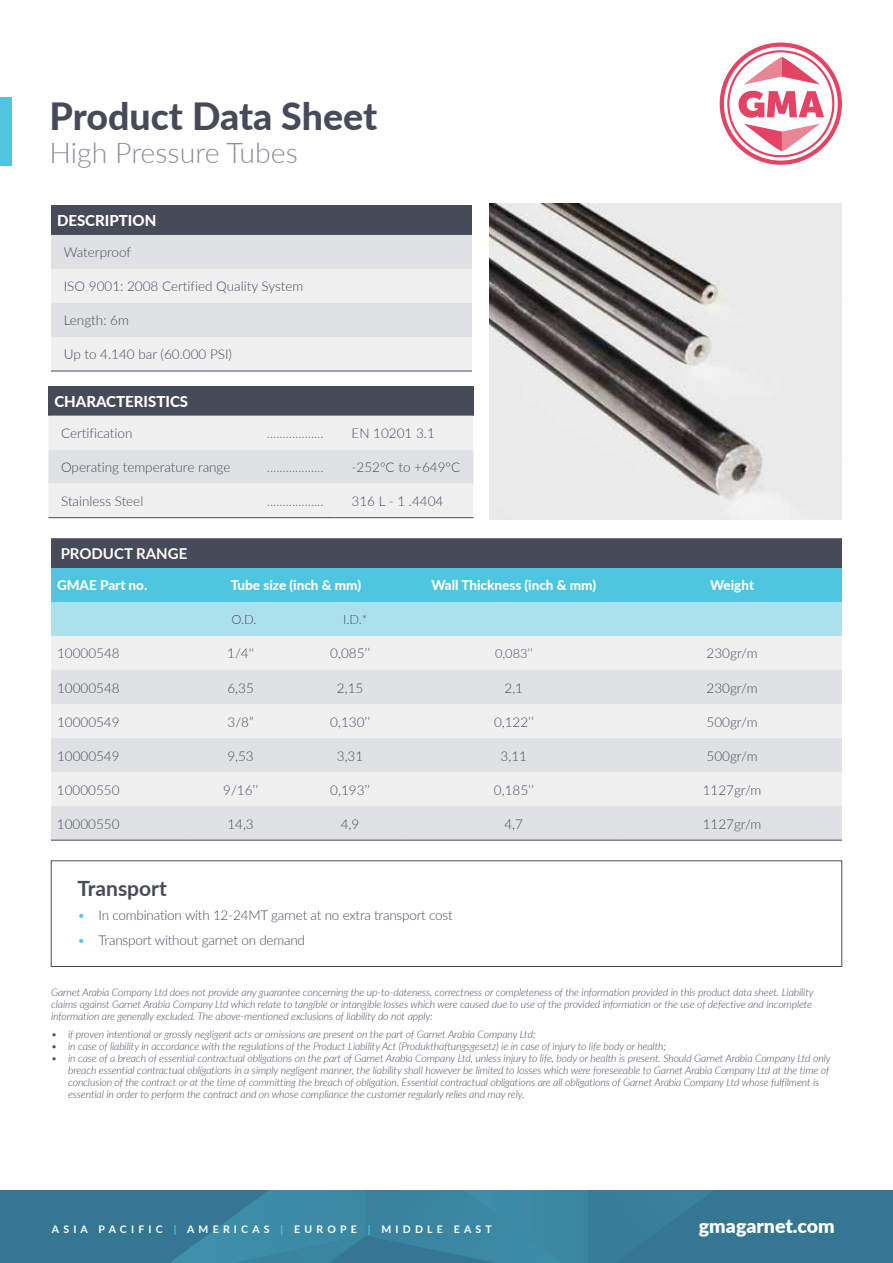
<style>
.page{position:relative;width:893px;height:1263px;background:#fff}
.page>*{position:absolute;margin:0;border:0;box-sizing:border-box;transform-origin:0 0}
.t1{font:800 37.5px "Lato";color:#474b59}
.t2{font:300 28.5px "Lato";color:#8b8e97}
.t3{font:700 21px "Lato";color:#474b59}
.t4{font:900 19.5px "Lato";color:#fff}
.t5{font:800 15px "Lato";color:#fff}
.t6{font:700 15px "Lato";color:#fff}
.t7{font:300 13.5px "Lato";color:#474b59}
.t8{font:800 13.5px "Lato";color:#fff}
.t9{font:300 13.5px "Lato";color:#686b78}
.t10{font:300 12.75px "Lato";color:#474b59}
.t11{font:italic 300 10.5px/12px "Lato";letter-spacing:-.01em;color:#474b59}
.t12{font:700 10.5px "Lato";letter-spacing:.4em;color:#fff}
.s1{color:#4fc6df}
</style>
<div class="page">
<div style="left:0;top:1191px;width:893px;height:72px;background:#357692"></div>
<svg style="left:170px;top:1191px;width:542px;height:72px"></svg>
<div style="left:0;top:98px;width:11px;height:68px;background:#4fc6df"></div>
<svg style="left:720px;top:43px;width:122px;height:122px"></svg>
<svg style="left:51px;top:538px;width:791px;height:98px;background:#6da9bb"></svg>
<div style="left:51px;top:636px;width:791px;height:34px;background:#f0f0f1"></div>
<svg style="left:51px;top:670px;width:791px;height:170px;fill:#e0e1e3"></svg>
<hr style="left:51px;top:840px;width:135px;height:1px;background:#474b59">
<hr style="left:186px;top:840px;width:109px;height:1px;background:#474b59">
<hr style="left:295px;top:840px;width:110px;height:1px;background:#474b59">
<hr style="left:405px;top:840px;width:217px;height:1px;background:#474b59">
<hr style="left:622px;top:840px;width:220px;height:1px;background:#474b59">
<div style="left:48px;top:386px;width:425px;height:30px;background:#474b59"></div>
<svg style="left:48px;top:416px;width:425px;height:101px"></svg>
<hr style="left:48px;top:517px;width:213px;height:1px;background:#474b59">
<hr style="left:334px;top:517px;width:139px;height:1px;background:#474b59">
<hr style="left:261px;top:517px;width:73px;height:1px;background:#474b59">
<div style="left:51px;top:205px;width:421px;height:30px;background:#474b59"></div>
<svg style="left:51px;top:235px;width:421px;height:136px"></svg>
<hr style="left:51px;top:371px;width:421px;height:1px;background:#474b59">
<div style="left:51px;top:861px;width:791px;height:106px;border:1px solid #474b59"></div>
<img style="left:489px;top:203px;width:353px;height:316px">
<h1 class="t1" style="left:50px;top:89px;width:329px">Product Data Sheet</h1>
<h2 class="t2" style="left:50px;top:133px;width:250px">High Pressure Tubes</h2>
<h3 class="t5" style="left:57px;top:209px;width:101px">DESCRIPTION</h3>
<p class="t7" style="left:64px;top:243px;width:69px">Waterproof</p>
<p class="t7" style="left:64px;top:277px;width:241px">ISO 9001: 2008 Certified Quality System</p>
<p class="t7" style="left:64px;top:311px;width:67px">Length: 6m</p>
<p class="t7" style="left:64px;top:345px;width:170px">Up to 4.140 bar (60.000 PSI)</p>
<h3 class="t5" style="left:54px;top:390px;width:135px">CHARACTERISTICS</h3>
<p class="t7" style="left:61px;top:424px;width:73px">Certification</p>
<p class="t9" style="left:267px;top:424px;width:58px">..................</p>
<p class="t7" style="left:352px;top:424px;width:85px">EN 10201 3.1</p>
<p class="t7" style="left:61px;top:458px;width:171px">Operating temperature range</p>
<p class="t9" style="left:267px;top:458px;width:58px">..................</p>
<p class="t7" style="left:352px;top:458px;width:110px">-252°C to +649°C</p>
<p class="t7" style="left:61px;top:492px;width:84px">Stainless Steel</p>
<p class="t9" style="left:267px;top:492px;width:58px">..................</p>
<p class="t7" style="left:352px;top:492px;width:93px">316 L - 1 .4404</p>
<h3 class="t6" style="left:61px;top:543px;width:128px">PRODUCT RANGE</h3>
<p class="t8" style="left:57px;top:575px;width:92px">GMAE Part no.</p>
<p class="t8" style="left:231px;top:575px;width:132px">Tube size (inch &amp; mm)</p>
<p class="t8" style="left:431px;top:575px;width:166px">Wall Thickness (inch &amp; mm)</p>
<p class="t8" style="left:710px;top:575px;width:45px">Weight</p>
<p class="t10" style="left:232px;top:611px;width:27px">O.D.</p>
<p class="t10" style="left:343px;top:611px;width:26px">I.D.*</p>
<p class="t7" style="left:57px;top:644px;width:64px">10000548</p>
<p class="t7" style="left:227px;top:644px;width:28px">1/4''</p>
<p class="t7" style="left:330px;top:644px;width:41px">0,085’’</p>
<p class="t10" style="left:495px;top:645px;width:39px">0,083’’</p>
<p class="t7" style="left:707px;top:644px;width:52px">230gr/m</p>
<p class="t7" style="left:57px;top:678px;width:64px">10000548</p>
<p class="t7" style="left:227px;top:678px;width:28px">6,35</p>
<p class="t7" style="left:337px;top:678px;width:28px">2,15</p>
<p class="t7" style="left:504px;top:678px;width:20px">2,1</p>
<p class="t7" style="left:707px;top:678px;width:52px">230gr/m</p>
<p class="t7" style="left:57px;top:712px;width:64px">10000549</p>
<p class="t7" style="left:228px;top:712px;width:28px">3/8”</p>
<p class="t7" style="left:330px;top:712px;width:41px">0,130’’</p>
<p class="t7" style="left:494px;top:712px;width:41px">0,122’’</p>
<p class="t7" style="left:707px;top:712px;width:52px">500gr/m</p>
<p class="t7" style="left:57px;top:746px;width:64px">10000549</p>
<p class="t7" style="left:227px;top:746px;width:28px">9,53</p>
<p class="t7" style="left:337px;top:746px;width:28px">3,31</p>
<p class="t7" style="left:501px;top:746px;width:28px">3,11</p>
<p class="t7" style="left:707px;top:746px;width:52px">500gr/m</p>
<p class="t7" style="left:57px;top:780px;width:64px">10000550</p>
<p class="t7" style="left:223px;top:780px;width:36px">9/16’’</p>
<p class="t7" style="left:330px;top:780px;width:41px">0,193’’</p>
<p class="t7" style="left:494px;top:780px;width:41px">0,185’’</p>
<p class="t7" style="left:703px;top:780px;width:60px">1127gr/m</p>
<p class="t7" style="left:57px;top:814px;width:64px">10000550</p>
<p class="t7" style="left:227px;top:814px;width:28px">14,3</p>
<p class="t7" style="left:341px;top:814px;width:20px">4,9</p>
<p class="t7" style="left:504px;top:814px;width:20px">4,7</p>
<p class="t7" style="left:703px;top:814px;width:60px">1127gr/m</p>
<h3 class="t3" style="left:77px;top:873px;width:91px">Transport</h3>
<p class="t7" style="left:77px;top:906px;width:377px"><span class="s1">•</span> In combination with 12-24MT garnet at no extra transport cost</p>
<p class="t7" style="left:77px;top:931px;width:229px"><span class="s1">•</span> Transport without garnet on demand</p>
<p class="t11" style="left:51px;top:986px;width:764px">Garnet Arabia Company Ltd does not provide any guarantee concerning the up-to-dateness, correctness or completeness of the information provided in this product data sheet. Liability claims against Garnet Arabia Company Ltd which relate to tangible or intangible losses which were caused due to use of the provided information or the use of defective and incomplete information are generally excluded. The above-mentioned exclusions of liability do not apply:</p>
<p class="t11" style="left:51px;top:1028px;width:486px">• if proven intentional or grossly negligent acts or omissions are present on the part of Garnet Arabia Company Ltd;</p>
<p class="t11" style="left:51px;top:1040px;width:616px">• in case of liability in accordance with the regulations of the Product Liability Act (Produkthaftungsgesetz) ie in case of injury to life body or health;</p>
<p class="t11" style="left:68px;top:1052px;width:764px;text-indent:-17px">• in case of a breach of essential contractual obligations on the part of Garnet Arabia Company Ltd, unless injury to life, body or health is present. Should Garnet Arabia Company Ltd only breach essential contractual obligations in a simply negligent manner, the liability shall however be limited to losses which were foreseeable to Garnet Arabia Company Ltd at the time of conclusion of the contract or at the time of committing the breach of obligation. Essential contractual obligations are all obligations of Garnet Arabia Company Ltd whose fulfilment is essential in order to perform the contract and on whose compliance the customer regularly relies and may rely.</p>
<p class="t12" style="left:52px;top:1221px;width:441px">ASIA PACIFIC <span class="s1">|</span> AMERICAS <span class="s1">|</span> EUROPE <span class="s1">|</span> MIDDLE EAST</p>
<h3 class="t4" style="left:699px;top:1211px;width:137px">gmagarnet.com</h3>
</div>
